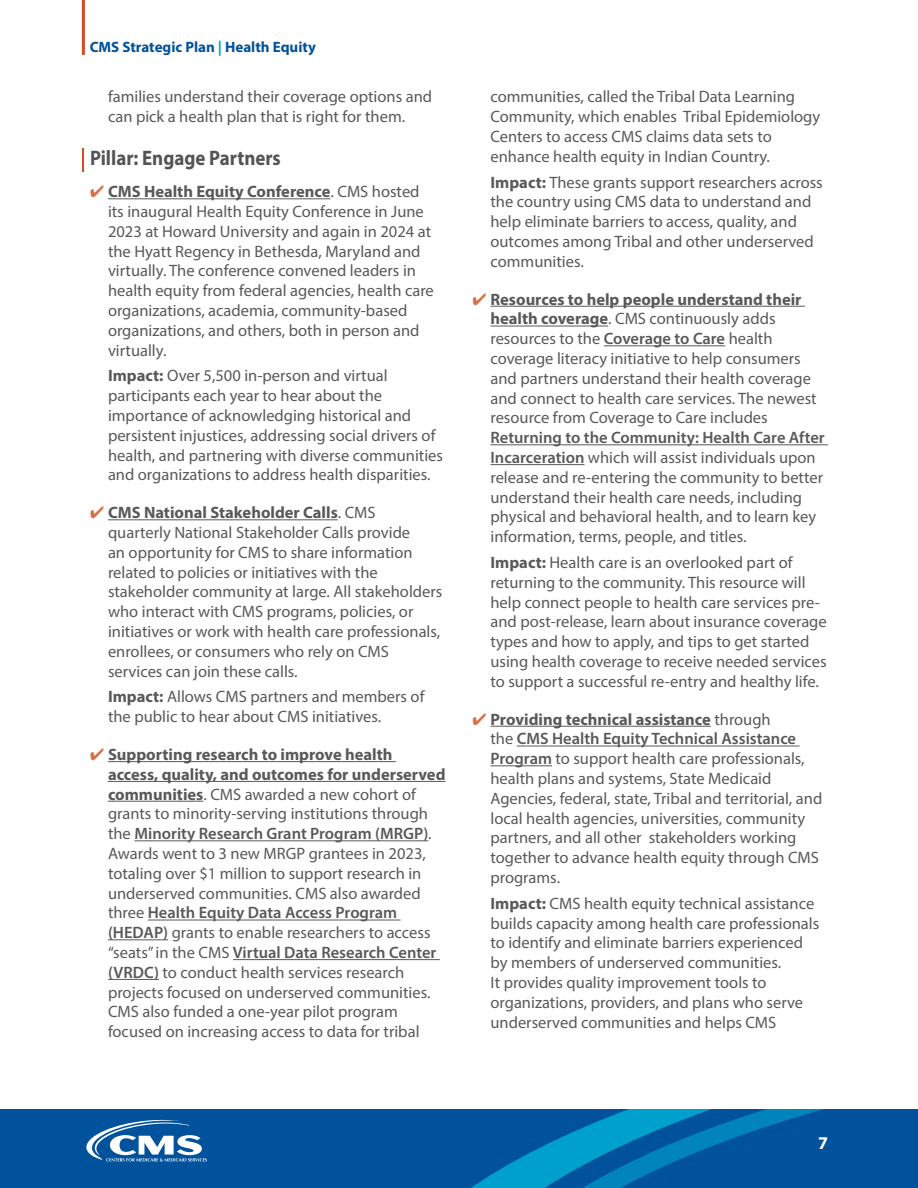
<style>
.page{position:relative;width:918px;height:1188px;background:#fff}
.page>*{position:absolute;margin:0;border:0;box-sizing:border-box;transform-origin:0 0}
.t1{font:700 21px "Myriad Pro";color:#545355;scale:.9 1}
.t2{font:700 18px "Myriad Pro";color:#fff}
.t3{font:16.5px/19.8px "Myriad Pro";color:#58595b}
.t4{font:700 15px "Myriad Pro";color:#00529c}
.s1{color:#00a0cc}
.s2{color:#da6e44}
.s3{font-weight:700}
.s4{font-weight:600}
</style>
<div class="page">
<hr style="left:82px;top:0;width:3px;height:55px;background:#d34b27">
<div style="left:0;top:1109px;width:918px;height:79px;background:#00529c"></div>
<svg style="left:86px;top:1120px;width:121px;height:42px"></svg>
<svg style="left:471px;top:1109px;width:353px;height:79px"></svg>
<hr style="left:82px;top:148px;width:2px;height:24px;background:#d34b27">
<hr style="left:108px;top:198px;width:223px;height:1px;background:#58595b">
<hr style="left:108px;top:519px;width:230px;height:1px;background:#58595b">
<hr style="left:108px;top:761px;width:288px;height:1px;background:#58595b">
<hr style="left:108px;top:781px;width:338px;height:1px;background:#58595b">
<hr style="left:108px;top:801px;width:95px;height:1px;background:#58595b">
<hr style="left:134px;top:840px;width:294px;height:1px;background:#58595b">
<hr style="left:148px;top:920px;width:253px;height:1px;background:#58595b">
<hr style="left:108px;top:939px;width:60px;height:1px;background:#58595b">
<hr style="left:233px;top:959px;width:207px;height:1px;background:#58595b">
<hr style="left:108px;top:979px;width:51px;height:1px;background:#58595b">
<hr style="left:490px;top:306px;width:315px;height:1px;background:#58595b">
<hr style="left:490px;top:326px;width:118px;height:1px;background:#58595b">
<hr style="left:604px;top:345px;width:121px;height:1px;background:#58595b">
<hr style="left:490px;top:444px;width:338px;height:1px;background:#58595b">
<hr style="left:490px;top:464px;width:94px;height:1px;background:#58595b">
<hr style="left:490px;top:726px;width:221px;height:1px;background:#58595b">
<hr style="left:517px;top:746px;width:283px;height:1px;background:#58595b">
<hr style="left:490px;top:765px;width:62px;height:1px;background:#58595b">
<p class="t4" style="left:90px;top:38px;width:228px">CMS Strategic Plan <span class="s1">|</span> Health Equity</p>
<p class="t3" style="left:108px;top:87px;width:326px">families understand their coverage options and can pick a health plan that is right for them.</p>
<p class="t1" style="left:90px;top:145px;width:214px">Pillar: Engage Partners</p>
<p class="t3" style="left:108px;top:181px;width:327px;text-indent:-18px"><span class="s2">✔</span> <span class="s3">CMS Health Equity Conference</span>. CMS hosted its inaugural Health Equity Conference in June 2023 at Howard University and again in 2024 at the Hyatt Regency in Bethesda, Maryland and virtually. The conference convened leaders in health equity from federal agencies, health care organizations, academia, community-based organizations, and others, both in person and virtually.</p>
<p class="t3" style="left:108px;top:366px;width:337px"><span class="s3">Impact:</span> Over 5,500 in-person and virtual participants each year to hear about the importance of acknowledging historical and persistent injustices, addressing social drivers of health, and partnering with diverse communities and organizations to address health disparities.</p>
<p class="t3" style="left:108px;top:502px;width:336px;text-indent:-18px"><span class="s2">✔</span> <span class="s3">CMS National Stakeholder Calls</span>. CMS quarterly National Stakeholder Calls provide<br>an opportunity for CMS to share information related to policies or initiatives with the stakeholder community at large. All stakeholders who interact with CMS programs, policies, or initiatives or work with health care professionals, enrollees, or consumers who rely on CMS services can join these calls.</p>
<p class="t3" style="left:108px;top:687px;width:318px"><span class="s3">Impact:</span> Allows CMS partners and members of the public to hear about CMS initiatives.</p>
<p class="t3" style="left:108px;top:744px;width:339px;text-indent:-18px"><span class="s2">✔</span> <span class="s3">Supporting research to improve health access, quality, and outcomes for underserved communities</span>. CMS awarded a new cohort of grants to minority-serving institutions through the <span class="s4">Minority Research Grant Program (MRGP)</span>.<br>Awards went to 3 new MRGP grantees in 2023, totaling over $1 million to support research in underserved communities. CMS also awarded three <span class="s4">Health Equity Data Access Program (HEDAP)</span> grants to enable researchers to access “seats” in the CMS <span class="s4">Virtual Data Research Center (VRDC)</span> to conduct health services research projects focused on underserved communities.<br>CMS also funded a one-year pilot program focused on increasing access to data for tribal</p>
<p class="t3" style="left:490px;top:87px;width:331px">communities, called the Tribal Data Learning Community, which enables Tribal Epidemiology Centers to access CMS claims data sets to enhance health equity in Indian Country.</p>
<p class="t3" style="left:490px;top:172px;width:334px"><span class="s3">Impact:</span> These grants support researchers across the country using CMS data to understand and help eliminate barriers to access, quality, and outcomes among Tribal and other underserved communities.</p>
<p class="t3" style="left:490px;top:289px;width:328px;text-indent:-18px"><span class="s2">✔</span> <span class="s3">Resources to help people understand their health coverage</span>. CMS continuously adds resources to the <span class="s4">Coverage to Care</span> health coverage literacy initiative to help consumers and partners understand their health coverage and connect to health care services. The newest resource from Coverage to Care includes</p>
<p class="t3" style="left:490px;top:427px;width:336px"><span class="s4">Returning to the Community: Health Care After Incarceration</span> which will assist individuals upon release and re-entering the community to better understand their health care needs, including physical and behavioral health, and to learn key information, terms, people, and titles.</p>
<p class="t3" style="left:490px;top:552px;width:338px"><span class="s3">Impact:</span> Health care is an overlooked part of returning to the community. This resource will help connect people to health care services pre&shy;and post-release, learn about insurance coverage types and how to apply, and tips to get started using health coverage to receive needed services to support a successful re-entry and healthy life.</p>
<p class="t3" style="left:490px;top:709px;width:333px;text-indent:-18px"><span class="s2">✔</span> <span class="s3">Providing technical assistance</span> through<br>the <span class="s4">CMS Health Equity Technical Assistance Program</span> to support health care professionals, health plans and systems, State Medicaid Agencies, federal, state, Tribal and territorial, and local health agencies, universities, community partners, and all other stakeholders working together to advance health equity through CMS programs.</p>
<p class="t3" style="left:490px;top:893px;width:330px"><span class="s3">Impact:</span> CMS health equity technical assistance builds capacity among health care professionals to identify and eliminate barriers experienced by members of underserved communities.<br>It provides quality improvement tools to organizations, providers, and plans who serve underserved communities and helps CMS</p>
<p class="t2" style="left:818px;top:1131px;width:11px">7</p>
</div>
